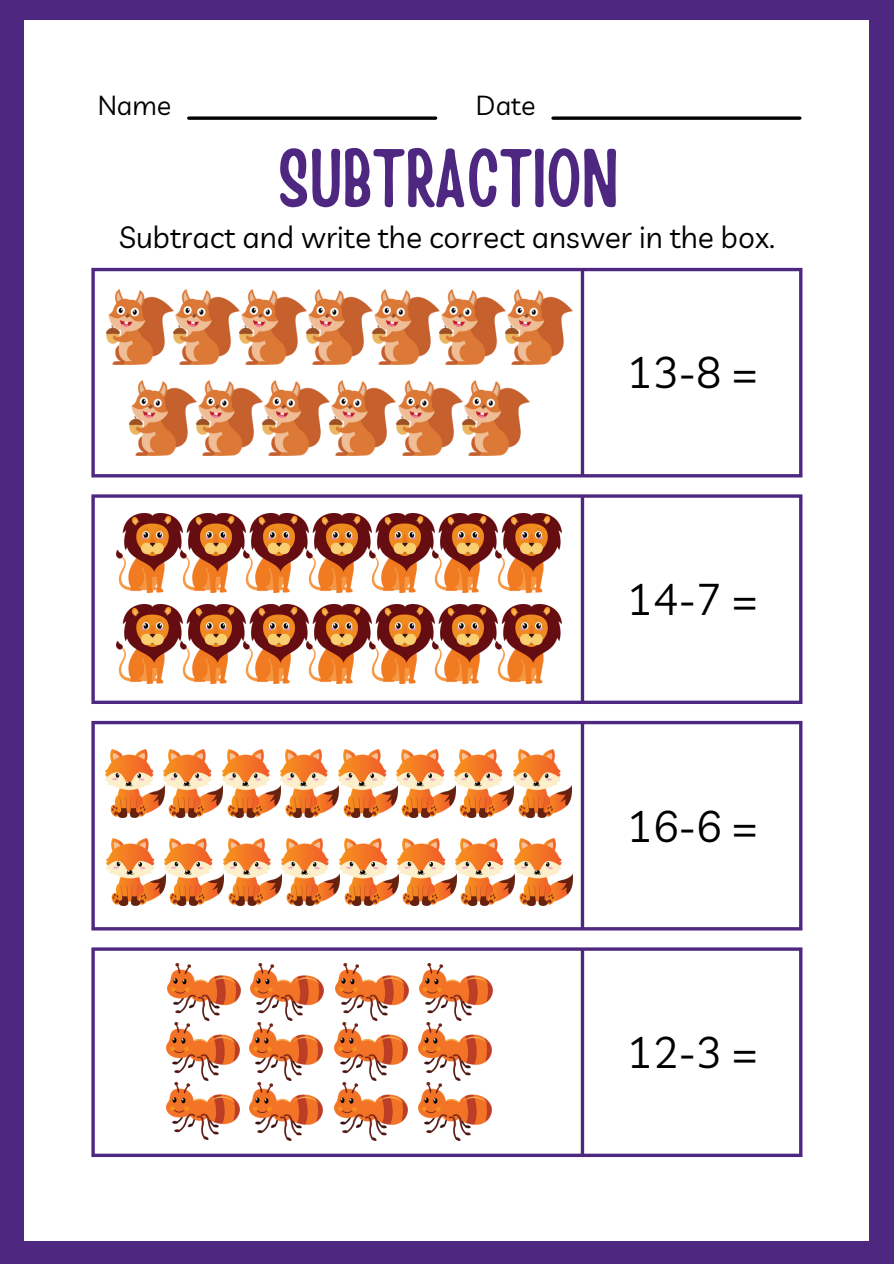
<style>
.page{position:relative;width:894px;height:1264px;background:#fff}
.page>*{position:absolute;margin:0;border:0;box-sizing:border-box;transform-origin:0 0}
.t1{font:81.6px "Handy Casual Condensed";color:#4e2780}
.t2{font:43.35px "Livvic";color:#000}
.t3{font:30px "Livvic";color:#000}
.t4{font:26.85px "Livvic";color:#000}
</style>
<div class="page">
<div style="left:0;top:0;width:893px;height:1263px;background:#4e2780"></div>
<div style="left:24px;top:20px;width:845px;height:1220px;background:#fff"></div>
<svg style="left:189px;top:116px;width:246px;height:4px"></svg>
<svg style="left:553px;top:116px;width:246px;height:4px"></svg>
<svg style="left:91px;top:271px;width:4px;height:203px"></svg>
<svg style="left:580px;top:271px;width:4px;height:203px"></svg>
<svg style="left:798px;top:271px;width:4px;height:203px"></svg>
<hr style="left:91px;top:268px;width:711px;height:3px;background:#4e2780">
<hr style="left:91px;top:474px;width:711px;height:3px;background:#4e2780">
<svg style="left:91px;top:498px;width:4px;height:202px"></svg>
<svg style="left:580px;top:498px;width:4px;height:202px"></svg>
<svg style="left:799px;top:498px;width:3px;height:202px"></svg>
<svg style="left:91px;top:494px;width:711px;height:4px;background:#694893"></svg>
<svg style="left:91px;top:700px;width:711px;height:4px;background:#694893"></svg>
<svg style="left:91px;top:724px;width:4px;height:203px"></svg>
<svg style="left:580px;top:724px;width:4px;height:203px"></svg>
<svg style="left:798px;top:724px;width:4px;height:203px"></svg>
<hr style="left:91px;top:721px;width:711px;height:3px;background:#4e2780">
<hr style="left:91px;top:927px;width:711px;height:3px;background:#4e2780">
<svg style="left:91px;top:950px;width:4px;height:203px"></svg>
<svg style="left:580px;top:950px;width:4px;height:203px"></svg>
<svg style="left:798px;top:950px;width:4px;height:203px"></svg>
<hr style="left:91px;top:947px;width:711px;height:3px;background:#4e2780">
<hr style="left:91px;top:1153px;width:711px;height:3px;background:#4e2780">
<img style="left:117px;top:513px;width:63px;height:79px">
<img style="left:106px;top:749px;width:465px;height:68px">
<img style="left:107px;top:289px;width:465px;height:76px">
<img style="left:167px;top:963px;width:73px;height:57px">
<img style="left:130px;top:380px;width:399px;height:76px">
<img style="left:180px;top:513px;width:63px;height:79px">
<img style="left:243px;top:513px;width:63px;height:79px">
<img style="left:306px;top:513px;width:63px;height:79px">
<img style="left:369px;top:513px;width:63px;height:79px">
<img style="left:432px;top:513px;width:63px;height:79px">
<img style="left:495px;top:513px;width:66px;height:79px">
<img style="left:117px;top:605px;width:63px;height:78px">
<img style="left:180px;top:605px;width:63px;height:78px">
<img style="left:243px;top:605px;width:63px;height:78px">
<img style="left:306px;top:605px;width:63px;height:78px">
<img style="left:369px;top:605px;width:63px;height:78px">
<img style="left:432px;top:605px;width:63px;height:78px">
<img style="left:495px;top:605px;width:66px;height:78px">
<img style="left:107px;top:838px;width:465px;height:67px">
<img style="left:250px;top:963px;width:73px;height:57px">
<img style="left:335px;top:963px;width:73px;height:57px">
<img style="left:419px;top:963px;width:73px;height:57px">
<img style="left:166px;top:1022px;width:74px;height:57px">
<img style="left:249px;top:1022px;width:73px;height:58px">
<img style="left:334px;top:1022px;width:73px;height:58px">
<img style="left:418px;top:1022px;width:74px;height:58px">
<img style="left:166px;top:1082px;width:74px;height:57px">
<img style="left:249px;top:1082px;width:73px;height:58px">
<img style="left:334px;top:1082px;width:73px;height:58px">
<img style="left:418px;top:1082px;width:74px;height:58px">
<h1 class="t4" style="left:98px;top:88px;width:75px">Name</h1>
<p class="t4" style="left:476px;top:88px;width:61px">Date</p>
<p class="t1" style="left:279px;top:125px;width:341px">SUBTRACTION</p>
<h2 class="t3" style="left:119px;top:218px;width:657px">Subtract and write the correct answer in the box.</h2>
<p class="t2" style="left:626px;top:345px;width:132px">13-8 =</p>
<p class="t2" style="left:626px;top:571px;width:132px">14-7 =</p>
<p class="t2" style="left:626px;top:798px;width:132px">16-6 =</p>
<p class="t2" style="left:626px;top:1024px;width:132px">12-3 =</p>
</div>
